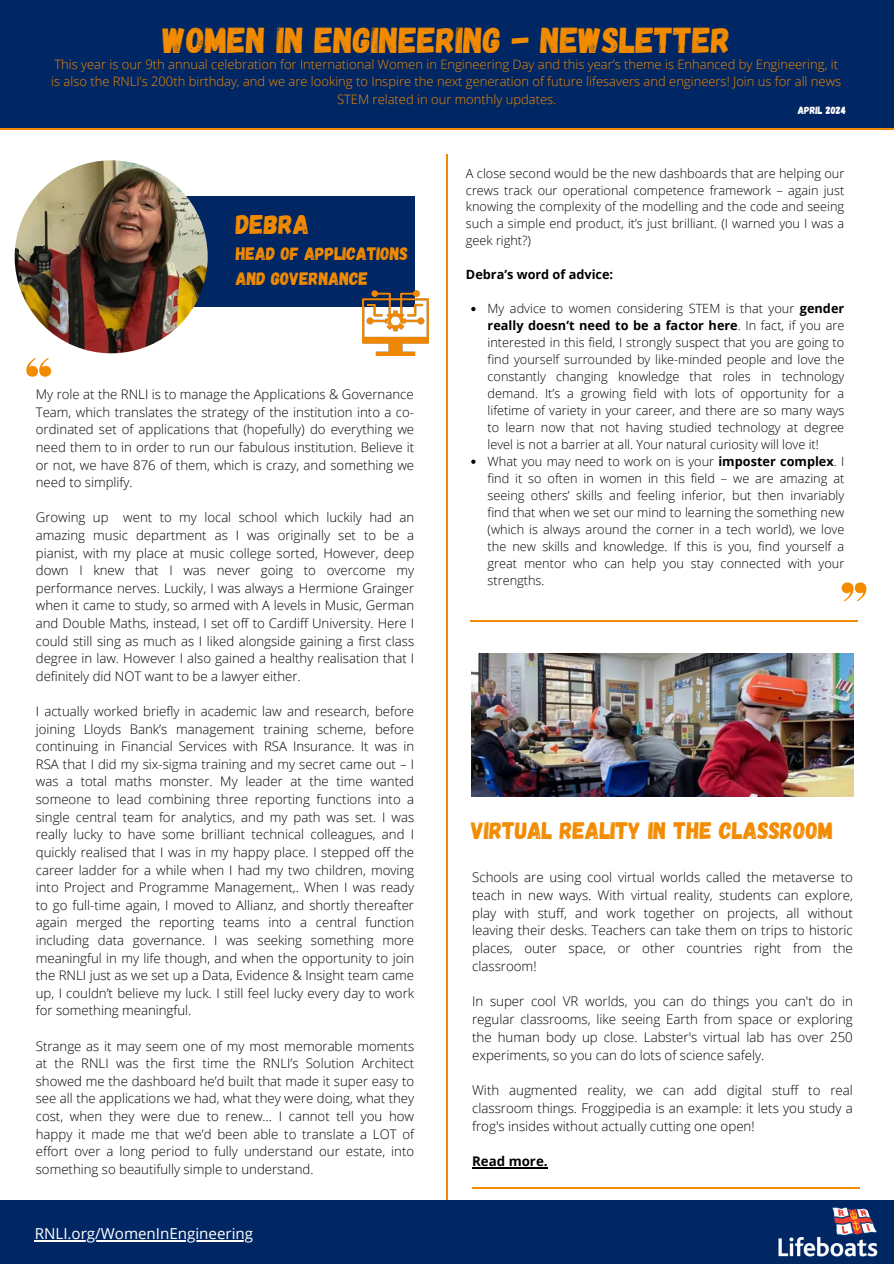
<style>
.page{position:relative;width:894px;height:1264px;background:#fff}
.page>*{position:absolute;margin:0;border:0;box-sizing:border-box;transform-origin:0 0}
.t1{font:36px "Gagalin";color:#f28b00}
.t2{font:27px "Gagalin";color:#f28b00}
.t3{font:23.85px "Gagalin";color:#f28b00}
.t4{font:18px/24.8px "Gagalin";color:#f28b00}
.t5{font:15.15px "Open Sans";color:#fff}
.t6{font:300 13.35px/17.7px "Open Sans";color:#000;text-align:justify}
.t7{font:700 13.35px "Open Sans";color:#000}
.t8{font:300 13.2px/17.5px "Open Sans";color:#000;text-align:justify}
.t9{font:300 13.05px/17.2px "Open Sans";color:#f28b00;text-align:center}
.t10{font:300 12.75px/17px "Open Sans";color:#000;text-align:justify}
.t11{font:700 12.75px "Open Sans";color:#000}
.t12{font:10.5px "Gagalin";color:#fff}
.s1{font-weight:700}
</style>
<div class="page">
<hr style="left:446px;top:154px;width:2px;height:1070px;background:#f28b00">
<div style="left:0;top:1199px;width:893px;height:64px;background:#002663"></div>
<div style="left:0;top:0;width:893px;height:129px;background:#002663"></div>
<img style="left:778px;top:1207px;width:100px;height:49px">
<hr style="left:0;top:128px;width:893px;height:2px;background:#f28b00">
<div style="left:82px;top:196px;width:332px;height:110px;background:#002663"></div>
<img style="left:15px;top:160px;width:193px;height:193px;border-radius:50%">
<svg style="left:26px;top:358px;width:25px;height:19px"></svg>
<hr style="left:470px;top:620px;width:387px;height:1px;background:#f28b00">
<svg style="left:471px;top:307px;width:4px;height:4px"></svg>
<svg style="left:471px;top:459px;width:4px;height:5px"></svg>
<svg style="left:841px;top:582px;width:25px;height:19px"></svg>
<hr style="left:472px;top:1167px;width:75px;height:1px;background:#000">
<hr style="left:472px;top:1187px;width:387px;height:1px;background:#f28b00">
<img style="left:363px;top:290px;width:65px;height:65px">
<img style="left:471px;top:654px;width:382px;height:143px">
<hr style="left:35px;top:1240px;width:218px;height:1px;background:#fff">
<h6 class="t1" style="left:163px;top:17px;width:569px">WOMEN IN ENGINEERING - NEWSLETTER</h6>
<h6 class="t9" style="left:51px;top:55px;width:791px">This year is our 9th annual celebration for International Women in Engineering Day and this year’s theme is Enhanced by Engineering, it is also the RNLI’s 200th birthday, and we are looking to Inspire the next generation of future lifesavers and engineers! Join us for all news<br>STEM related in our monthly updates.</h6>
<h5 class="t12" style="left:797px;top:103px;width:50px">APRIL 2024</h5>
<h2 class="t2" style="left:236px;top:207px;width:75px">DEBRA</h2>
<h2 class="t4" style="left:236px;top:240px;width:174px">HEAD OF APPLICATIONS<br>AND GOVERNANCE</h2>
<p class="t8" style="left:36px;top:385px;width:380px">My role at the RNLI is to manage the Applications &amp; Governance Team, which translates the strategy of the institution into a co&shy;ordinated set of applications that (hopefully) do everything we need them to in order to run our fabulous institution. Believe it or not, we have 876 of them, which is crazy, and something we need to simplify.</p>
<p class="t8" style="left:36px;top:508px;width:380px">Growing up went to my local school which luckily had an amazing music department as I was originally set to be a pianist, with my place at music college sorted, However, deep down I knew that I was never going to overcome my performance nerves. Luckily, I was always a Hermione Grainger when it came to study, so armed with A levels in Music, German and Double Maths, instead, I set off to Cardiff University. Here I could still sing as much as I liked alongside gaining a first class degree in law. However I also gained a healthy realisation that I definitely did NOT want to be a lawyer either.</p>
<h6 class="t8" style="left:36px;top:702px;width:380px">I actually worked briefly in academic law and research, before joining Lloyds Bank’s management training scheme, before continuing in Financial Services with RSA Insurance. It was in RSA that I did my six-sigma training and my secret came out – I was a total maths monster. My leader at the time wanted someone to lead combining three reporting functions into a single central team for analytics, and my path was set. I was really lucky to have some brilliant technical colleagues, and I quickly realised that I was in my happy place. I stepped off the career ladder for a while when I had my two children, moving into Project and Programme Management,. When I was ready to go full-time again, I moved to Allianz, and shortly thereafter again merged the reporting teams into a central function including data governance. I was seeking something more meaningful in my life though, and when the opportunity to join the RNLI just as we set up a Data, Evidence &amp; Insight team came up, I couldn’t believe my luck. I still feel lucky every day to work for something meaningful.</h6>
<h5 class="t8" style="left:36px;top:1036px;width:380px">Strange as it may seem one of my most memorable moments at the RNLI was the first time the RNLI’s Solution Architect showed me the dashboard he’d built that made it super easy to see all the applications we had, what they were doing, what they cost, when they were due to renew… I cannot tell you how happy it made me that we’d been able to translate a LOT of effort over a long period to fully understand our estate, into something so beautifully simple to understand.</h5>
<h6 class="t5" style="left:35px;top:1223px;width:220px">RNLI.org/WomenInEngineering</h6>
<p class="t10" style="left:466px;top:164px;width:380px">A close second would be the new dashboards that are helping our crews track our operational competence framework – again just knowing the complexity of the modelling and the code and seeing such a simple end product, it’s just brilliant. (I warned you I was a geek right?)</p>
<p class="t11" style="left:466px;top:266px;width:149px">Debra’s word of advice:</p>
<h3 class="t10" style="left:487px;top:300px;width:358px">My advice to women considering STEM is that your <span class="s1">gender really doesn’t need to be a factor here</span>. In fact, if you are interested in this field, I strongly suspect that you are going to find yourself surrounded by like-minded people and love the constantly changing knowledge that roles in technology demand. It’s a growing field with lots of opportunity for a lifetime of variety in your career, and there are so many ways to learn now that not having studied technology at degree level is not a barrier at all. Your natural curiosity will love it!</h3>
<p class="t10" style="left:487px;top:452px;width:358px">What you may need to work on is your <span class="s1">imposter complex</span>. I find it so often in women in this field – we are amazing at seeing others’ skills and feeling inferior, but then invariably find that when we set our mind to learning the something new (which is always around the corner in a tech world), we love the new skills and knowledge. If this is you, find yourself a great mentor who can help you stay connected with your strengths.</p>
<h6 class="t3" style="left:471px;top:815px;width:363px">VIRTUAL REALITY IN THE CLASSROOM</h6>
<h6 class="t6" style="left:472px;top:868px;width:382px">Schools are using cool virtual worlds called the metaverse to teach in new ways. With virtual reality, students can explore, play with stuff, and work together on projects, all without leaving their desks. Teachers can take them on trips to historic places, outer space, or other countries right from the classroom!</h6>
<h6 class="t6" style="left:472px;top:992px;width:382px">In super cool VR worlds, you can do things you can't do in regular classrooms, like seeing Earth from space or exploring the human body up close. Labster's virtual lab has over 250 experiments, so you can do lots of science safely.</h6>
<h6 class="t6" style="left:472px;top:1081px;width:382px">With augmented reality, we can add digital stuff to real classroom things. Froggipedia is an example: it lets you study a frog's insides without actually cutting one open!</h6>
<p class="t7" style="left:472px;top:1151px;width:77px">Read more.</p>
</div>
